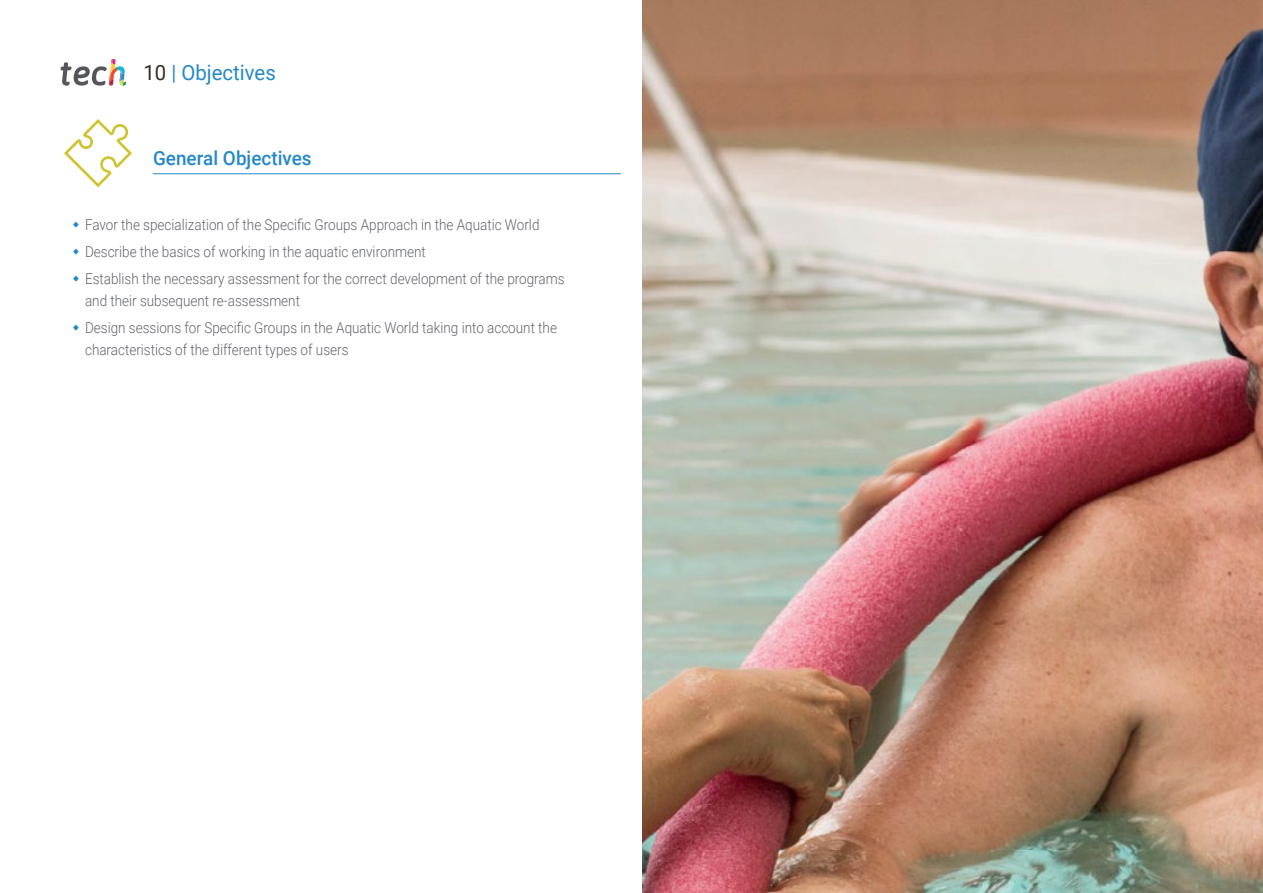
<style>
.page{position:relative;width:1263px;height:893px;background:#fff}
.page>*{position:absolute;margin:0;border:0;box-sizing:border-box;transform-origin:0 0}
.t1{font:21px "Roboto";color:#2488c9}
.t2{font:500 19.5px "Roboto";color:#2488c9}
.t3{font:300 15px/26.7px "Roboto";color:#61646a;scale:.9 1}
.s1{color:#312e20}
</style>
<div class="page">
<hr style="left:153px;top:173px;width:468px;height:1px;background:#2488c9">
<svg style="left:64px;top:119px;width:68px;height:68px"></svg>
<img style="left:642px;top:0;width:621px;height:893px">
<svg style="left:61px;top:59px;width:65px;height:27px"></svg>
<h1 class="t1" style="left:144px;top:57px;width:134px"><span class="s1">10</span> | Objectives</h1>
<h2 class="t2" style="left:153px;top:144px;width:160px">General Objectives</h2>
<p class="t3" style="left:85px;top:211px;width:534px">Favor the specialization of the Specific Groups Approach in the Aquatic World<br>Describe the basics of working in the aquatic environment<br>Establish the necessary assessment for the correct development of the programs</p>
<p class="t3" style="left:85px;top:287px;width:526px">and their subsequent re-assessment<br>Design sessions for Specific Groups in the Aquatic World taking into account the</p>
<p class="t3" style="left:85px;top:336px;width:294px">characteristics of the different types of users</p>
</div>
